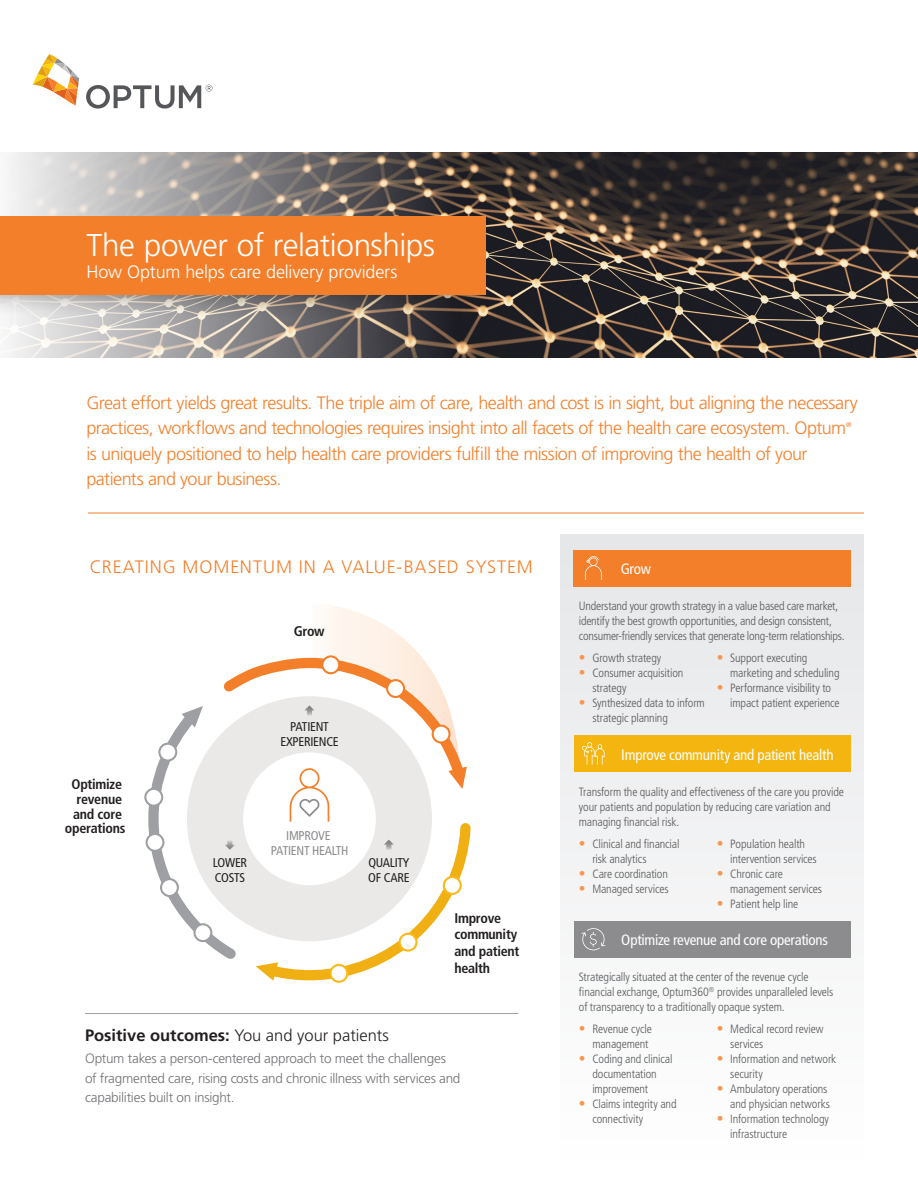
<style>
.page{position:relative;width:918px;height:1188px;background:#fff}
.page>*{position:absolute;margin:0;border:0;box-sizing:border-box;transform-origin:0 0}
.t1{font:300 31.5px "Frutiger LT Std";letter-spacing:-.015em;color:#fff}
.t2{font:300 18px/25.5px "Frutiger LT Std";letter-spacing:-.03em;color:#f47f2a}
.t3{font:300 18px "Frutiger LT Std";letter-spacing:.05em;color:#f47f2a}
.t4{font:300 18px "Frutiger LT Std";letter-spacing:-.01em;color:#fff}
.t5{font:300 16.5px "Frutiger LT Std";color:#231f20}
.t6{font:condensed 15px "Frutiger LT Std";letter-spacing:-.02em;color:#fff}
.t7{font:700 condensed 13.95px/16.8px "Frutiger LT Std";letter-spacing:-.02em;color:#231f20}
.t8{font:300 13.5px/19.5px "Frutiger LT Std";letter-spacing:-.02em;color:#717074}
.t9{font:condensed 12.75px/15.3px "Frutiger LT Std";letter-spacing:-.02em;color:#231f20}
.t10{font:condensed 12.75px/15.3px "Frutiger LT Std";letter-spacing:-.02em;color:#8c8c8f;text-align:center}
.t11{font:300 condensed 12px/15px "Frutiger LT Std";letter-spacing:-.01em;color:#57585a}
.t12{font:300 7.05px "Frutiger LT Std";color:#f47f2a}
.s1{font-weight:700}
.s2{font-stretch:normal;font-size:13.5px;color:#f7964f}
</style>
<div class="page">
<div style="left:561px;top:534px;width:303px;height:625px;background:#f3f3f4"></div>
<img style="left:9px;top:152px;width:909px;height:206px">
<div style="left:0;top:228px;width:490px;height:94px;background:#231f20;opacity:.75"></div>
<svg style="left:33px;top:54px;width:46px;height:52px"></svg>
<svg style="left:86px;top:85px;width:126px;height:24px"></svg>
<div style="left:0;top:216px;width:485px;height:79px;background:#f47f2a"></div>
<hr style="left:85px;top:1013px;width:433px;height:1px;background:#a1a1a5">
<svg style="left:144px;top:605px;width:327px;height:378px"></svg>
<div style="left:573px;top:550px;width:278px;height:36px;background:#f47f2a"></div>
<div style="left:574px;top:736px;width:277px;height:36px;background:#f4b511"></div>
<div style="left:574px;top:921px;width:277px;height:36px;background:#8c8c8f"></div>
<svg style="left:582px;top:742px;width:23px;height:23px"></svg>
<svg style="left:581px;top:928px;width:24px;height:22px"></svg>
<svg style="left:585px;top:556px;width:17px;height:24px"></svg>
<hr style="left:88px;top:513px;width:776px;height:1px;background:#f47f2a">
<h1 class="t1" style="left:86px;top:227px;width:350px">The power of relationships</h1>
<h2 class="t4" style="left:86px;top:262px;width:313px">How Optum helps care delivery providers</h2>
<h2 class="t2" style="left:86px;top:390px;width:773px">Great effort yields great results. The triple aim of care, health and cost is in sight, but aligning the necessary practices, workflows and technologies requires insight into all facets of the health care ecosystem. Optum</h2>
<p class="t12" style="left:846px;top:421px;width:7px">®</p>
<h2 class="t2" style="left:86px;top:441px;width:723px">is uniquely positioned to help health care providers fulfill the mission of improving the health of your patients and your business.</h2>
<h2 class="t3" style="left:90px;top:557px;width:445px">CREATING MOMENTUM IN A VALUE-BASED SYSTEM</h2>
<p class="t7" style="left:294px;top:623px;width:32px">Grow</p>
<p class="t7" style="left:65px;top:776px;width:62px;line-height:15px;text-align:center">Optimize revenue and core operations</p>
<p class="t9" style="left:280px;top:719px;width:60px;text-align:center">PATIENT<br>EXPERIENCE</p>
<p class="t10" style="left:271px;top:828px;width:79px">IMPROVE<br>PATIENT HEALTH</p>
<p class="t9" style="left:213px;top:855px;width:36px">LOWER<br>COSTS</p>
<p class="t9" style="left:368px;top:855px;width:43px">QUALITY<br>OF CARE</p>
<p class="t7" style="left:454px;top:909px;width:67px">Improve community and patient health</p>
<h3 class="t5" style="left:85px;top:1026px;width:305px"><span class="s1">Positive outcomes:</span> You and your patients</h3>
<p class="t8" style="left:85px;top:1049px;width:377px">Optum takes a person-centered approach to meet the challenges of fragmented care, rising costs and chronic illness with services and capabilities built on insight.</p>
<p class="t6" style="left:621px;top:560px;width:32px">Grow</p>
<p class="t11" style="left:579px;top:599px;width:267px">Understand your growth strategy in a value based care market, identify the best growth opportunities, and design consistent, consumer-friendly services that generate long-term relationships.</p>
<p class="t11" style="left:579px;top:650px;width:84px"><span class="s2">•</span> Growth strategy</p>
<p class="t11" style="left:592px;top:665px;width:93px;text-indent:-14px"><span class="s2">•</span> Consumer acquisition strategy</p>
<p class="t11" style="left:592px;top:695px;width:114px;text-indent:-14px"><span class="s2">•</span> Synthesized data to inform strategic planning</p>
<p class="t11" style="left:730px;top:650px;width:111px;text-indent:-14px"><span class="s2">•</span> Support executing marketing and scheduling</p>
<p class="t11" style="left:730px;top:680px;width:111px;text-indent:-14px"><span class="s2">•</span> Performance visibility to impact patient experience</p>
<p class="t6" style="left:621px;top:746px;width:214px">Improve community and patient health</p>
<p class="t11" style="left:579px;top:784px;width:267px">Transform the quality and effectiveness of the care you provide your patients and population by reducing care variation and managing financial risk.</p>
<p class="t11" style="left:592px;top:836px;width:89px;text-indent:-14px"><span class="s2">•</span> Clinical and financial risk analytics</p>
<p class="t11" style="left:579px;top:866px;width:91px"><span class="s2">•</span> Care coordination</p>
<p class="t11" style="left:579px;top:881px;width:91px"><span class="s2">•</span> Managed services</p>
<p class="t11" style="left:730px;top:836px;width:88px;text-indent:-14px"><span class="s2">•</span> Population health intervention services</p>
<p class="t11" style="left:730px;top:866px;width:93px;text-indent:-14px"><span class="s2">•</span> Chronic care management services</p>
<p class="t11" style="left:717px;top:896px;width:83px"><span class="s2">•</span> Patient help line</p>
<p class="t6" style="left:621px;top:931px;width:208px">Optimize revenue and core operations</p>
<p class="t11" style="left:579px;top:970px;width:256px">Strategically situated at the center of the revenue cycle financial exchange, Optum360<sup>®</sup> provides unparalleled levels of transparency to a traditionally opaque system.</p>
<p class="t11" style="left:579px;top:1022px;width:74px;text-align:right"><span class="s2">•</span> Revenue cycle management</p>
<p class="t11" style="left:592px;top:1052px;width:82px;text-indent:-14px"><span class="s2">•</span> Coding and clinical documentation improvement</p>
<p class="t11" style="left:592px;top:1097px;width:86px;text-indent:-14px"><span class="s2">•</span> Claims integrity and connectivity</p>
<p class="t11" style="left:730px;top:1022px;width:95px;text-indent:-14px"><span class="s2">•</span> Medical record review services</p>
<p class="t11" style="left:730px;top:1052px;width:108px;text-indent:-14px"><span class="s2">•</span> Information and network security</p>
<p class="t11" style="left:717px;top:1082px;width:115px;text-align:right"><span class="s2">•</span> Ambulatory operations and physician networks</p>
<p class="t11" style="left:730px;top:1112px;width:100px;text-indent:-14px"><span class="s2">•</span> Information technology infrastructure</p>
</div>
